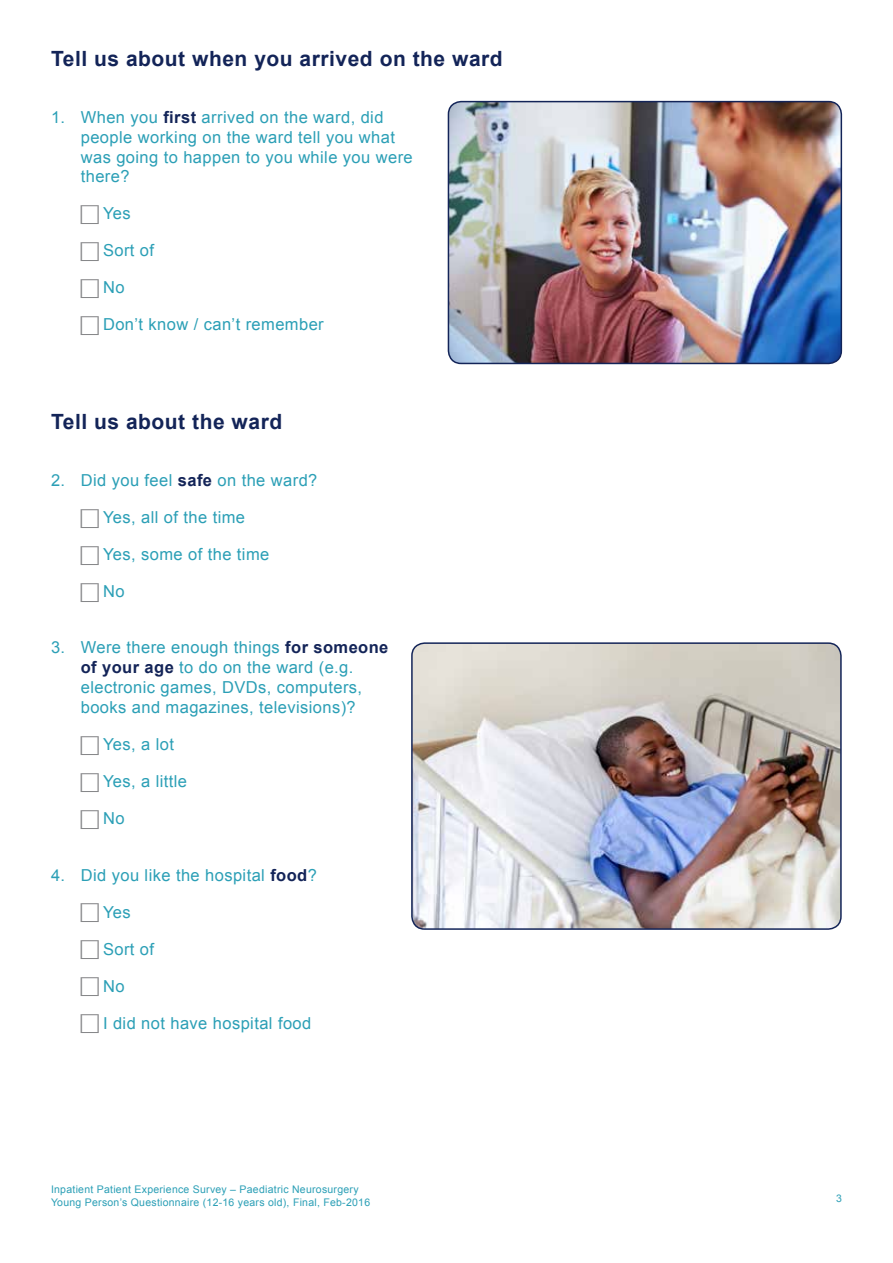
<style>
.page{position:relative;width:893px;height:1263px;background:#fff}
.page>*{position:absolute;margin:0;border:0;box-sizing:border-box;transform-origin:0 0}
.Heading_1{font:700 21px "Arial";letter-spacing:.025em;color:#132458}
.question{font:16.5px/19.8px "Arial";letter-spacing:.025em;color:#2b9fb6}
.options{font:16.5px "Arial";letter-spacing:.025em;color:#2b9fb6}
.t1{font:10.5px/12.6px "Arial";letter-spacing:.025em;color:#2b9fb6}
.s1{font-weight:700;color:#132458}
.s2{font-family:"KG Teacher Helpers";font-size:30px;color:#87888a}
</style>
<div class="page">
<img style="left:448px;top:102px;width:393px;height:261px">
<div style="left:448px;top:101px;width:394px;height:263px;border:2px solid #132458;border-radius:13px"></div>
<img style="left:414px;top:645px;width:425px;height:284px">
<div style="left:411px;top:642px;width:431px;height:288px;border:2px solid #132458;border-radius:13px"></div>
<p class="Heading_1" style="left:51px;top:45px;width:453px">Tell us about when you arrived on the ward</p>
<p class="question" style="left:81px;top:107px;width:333px;text-indent:-30px">1. When you <span class="s1">first</span> arrived on the ward, did people working on the ward tell you what was going to happen to you while you were there?</p>
<p class="options" style="left:81px;top:203px;width:51px"><span class="s2">B</span> Yes</p>
<p class="options" style="left:81px;top:240px;width:75px"><span class="s2">B</span> Sort of</p>
<p class="options" style="left:81px;top:277px;width:45px"><span class="s2">B</span> No</p>
<p class="options" style="left:81px;top:314px;width:244px"><span class="s2">B</span> Don’t know / can’t remember</p>
<p class="Heading_1" style="left:51px;top:408px;width:233px">Tell us about the ward</p>
<p class="question" style="left:51px;top:470px;width:268px">2. Did you feel <span class="s1">safe</span> on the ward?</p>
<p class="options" style="left:81px;top:506px;width:166px"><span class="s2">B</span> Yes, all of the time</p>
<p class="options" style="left:81px;top:543px;width:190px"><span class="s2">B</span> Yes, some of the time</p>
<p class="options" style="left:81px;top:580px;width:45px"><span class="s2">B</span> No</p>
<p class="question" style="left:51px;top:638px;width:339px;text-align:center">3. Were there enough things <span class="s1">for someone of your age</span> to do on the ward (e.g. electronic games, DVDs, computers,<br>books and magazines, televisions)?</p>
<p class="options" style="left:81px;top:733px;width:95px"><span class="s2">B</span> Yes, a lot</p>
<p class="options" style="left:81px;top:770px;width:108px"><span class="s2">B</span> Yes, a little</p>
<p class="options" style="left:81px;top:807px;width:45px"><span class="s2">B</span> No</p>
<p class="question" style="left:51px;top:865px;width:267px">4. Did you like the hospital <span class="s1">food</span>?</p>
<p class="options" style="left:81px;top:901px;width:51px"><span class="s2">B</span> Yes</p>
<p class="options" style="left:81px;top:938px;width:75px"><span class="s2">B</span> Sort of</p>
<p class="options" style="left:81px;top:975px;width:45px"><span class="s2">B</span> No</p>
<p class="options" style="left:81px;top:1012px;width:232px"><span class="s2">B</span> I did not have hospital food</p>
<p class="t1" style="left:51px;top:1183px;width:321px">Inpatient Patient Experience Survey – Paediatric Neurosurgery<br>Young Person’s Questionnaire (12-16 years old), Final, Feb-2016</p>
<p class="t1" style="left:836px;top:1192px;width:7px">3</p>
</div>
